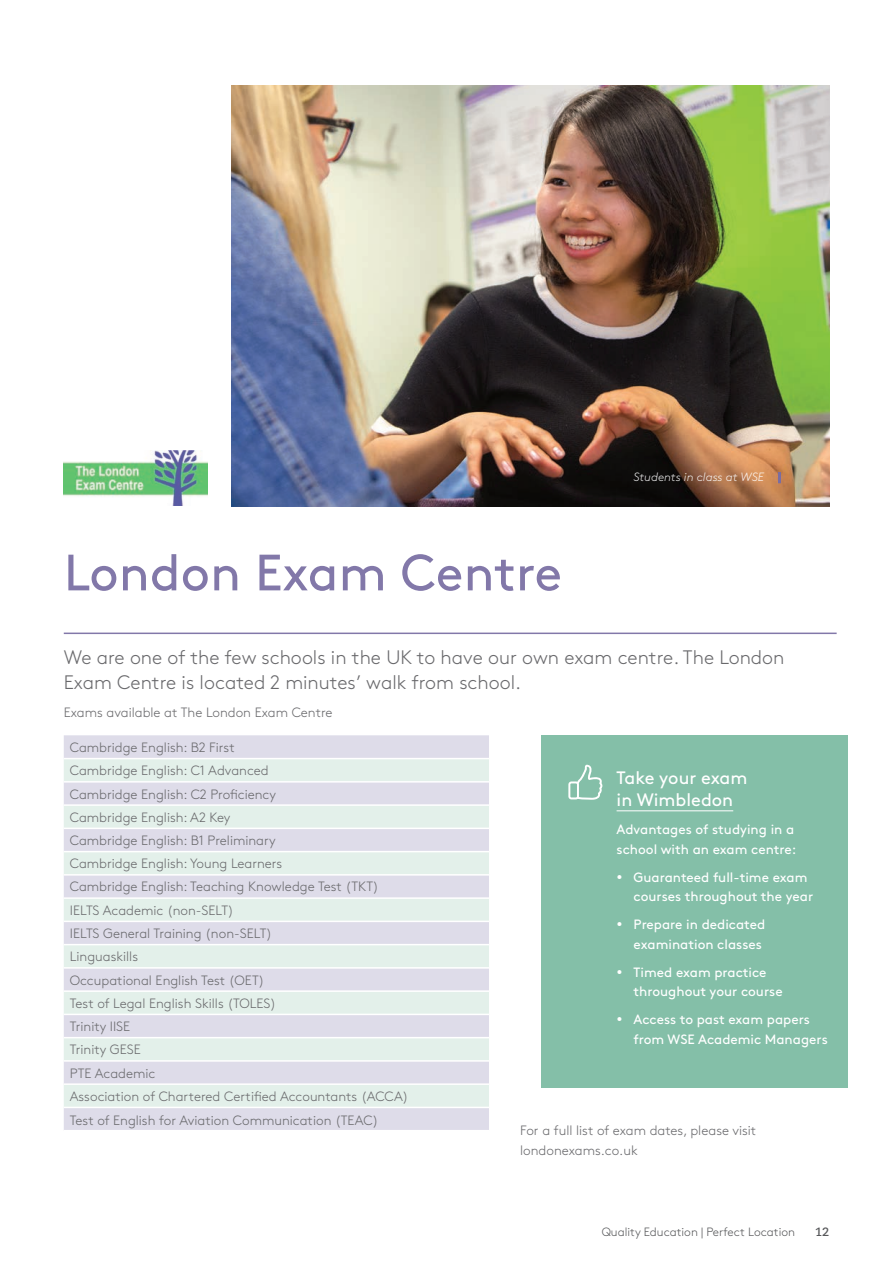
<style>
.page{position:relative;width:893px;height:1263px;background:#fff}
.page>*{position:absolute;margin:0;border:0;box-sizing:border-box;transform-origin:0 0}
.t1{font:51px "Brown Std";color:#8278a9}
.t2{font:300 19.5px/25.5px "Brown Std";color:#69696c}
.t3{font:18px/22.5px "Brown Std";color:#fff}
.t4{font:300 13.5px/23.2px "Brown Std";color:#69696c}
.t5{font:13.5px/19.5px "Brown Std";color:#fff}
.t6{font:300 12px "Brown Std";color:#57585a}
.t7{font:italic 300 12px "Brown Std";color:#fff}
.t8{font:700 12px "Caecilia LT Pro 75";color:#57585a}
</style>
<div class="page">
<img style="left:232px;top:85px;width:597px;height:421px">
<div style="left:541px;top:735px;width:307px;height:353px;background:#84bfa8"></div>
<hr style="left:617px;top:810px;width:116px;height:1px;background:#fff">
<svg style="left:778px;top:472px;width:3px;height:11px"></svg>
<img style="left:64px;top:451px;width:144px;height:54px">
<hr style="left:64px;top:632px;width:773px;height:2px;background:#8278a9">
<div style="left:64px;top:735px;width:425px;height:395px;background:#dedce9"></div>
<svg style="left:64px;top:759px;width:425px;height:370px;background:#e0e6e9"></svg>
<hr style="left:64px;top:758px;width:425px;height:1px;background:#fff">
<hr style="left:64px;top:781px;width:425px;height:1px;background:#fff">
<hr style="left:64px;top:804px;width:425px;height:2px;background:#fff">
<hr style="left:64px;top:827px;width:425px;height:2px;background:#fff">
<hr style="left:64px;top:851px;width:425px;height:1px;background:#fff">
<hr style="left:64px;top:874px;width:425px;height:2px;background:#fff">
<hr style="left:64px;top:897px;width:425px;height:2px;background:#fff">
<hr style="left:64px;top:921px;width:425px;height:1px;background:#fff">
<hr style="left:64px;top:944px;width:425px;height:1px;background:#fff">
<hr style="left:64px;top:967px;width:425px;height:2px;background:#fff">
<hr style="left:64px;top:990px;width:425px;height:2px;background:#fff">
<hr style="left:64px;top:1014px;width:425px;height:1px;background:#fff">
<hr style="left:64px;top:1037px;width:425px;height:1px;background:#fff">
<hr style="left:64px;top:1060px;width:425px;height:2px;background:#fff">
<hr style="left:64px;top:1083px;width:425px;height:2px;background:#fff">
<hr style="left:64px;top:1107px;width:425px;height:1px;background:#fff">
<svg style="left:568px;top:765px;width:34px;height:35px"></svg>
<h1 class="t1" style="left:64px;top:543px;width:500px">London Exam Centre</h1>
<p class="t7" style="left:633px;top:470px;width:132px">Students in class at WSE</p>
<h2 class="t2" style="left:64px;top:645px;width:722px">We are one of the few schools in the UK to have our own exam centre. The London<br>Exam Centre is located 2 minutes’ walk from school.</h2>
<p class="t4" style="left:64px;top:701px;width:270px">Exams available at The London Exam Centre</p>
<p class="t4" style="left:70px;top:736px;width:340px">Cambridge English: B2 First<br>Cambridge English: C1 Advanced<br>Cambridge English: C2 Proficiency<br>Cambridge English: A2 Key<br>Cambridge English: B1 Preliminary<br>Cambridge English: Young Learners<br>Cambridge English: Teaching Knowledge Test (TKT)<br>IELTS Academic (non-SELT)<br>IELTS General Training (non-SELT)<br>Linguaskills<br>Occupational English Test (OET)<br>Test of Legal English Skills (TOLES)<br>Trinity IISE<br>Trinity GESE<br>PTE Academic<br>Association of Chartered Certified Accountants (ACCA)<br>Test of English for Aviation Communication (TEAC)</p>
<p class="t4" style="left:520px;top:1121px;width:238px;line-height:19.5px">For a full list of exam dates, please visit londonexams.co.uk</p>
<h3 class="t3" style="left:617px;top:766px;width:132px">Take your exam in Wimbledon</h3>
<p class="t5" style="left:617px;top:820px;width:181px">Advantages of studying in a school with an exam centre:</p>
<p class="t5" style="left:634px;top:867px;width:181px">Guaranteed full-time exam courses throughout the year</p>
<p class="t5" style="left:634px;top:915px;width:133px">Prepare in dedicated examination classes</p>
<p class="t5" style="left:634px;top:962px;width:151px">Timed exam practice throughout your course</p>
<p class="t5" style="left:634px;top:1010px;width:196px">Access to past exam papers from WSE Academic Managers</p>
<p class="t6" style="left:602px;top:1225px;width:195px">Quality Education | Perfect Location</p>
<p class="t8" style="left:815px;top:1224px;width:16px">12</p>
</div>
